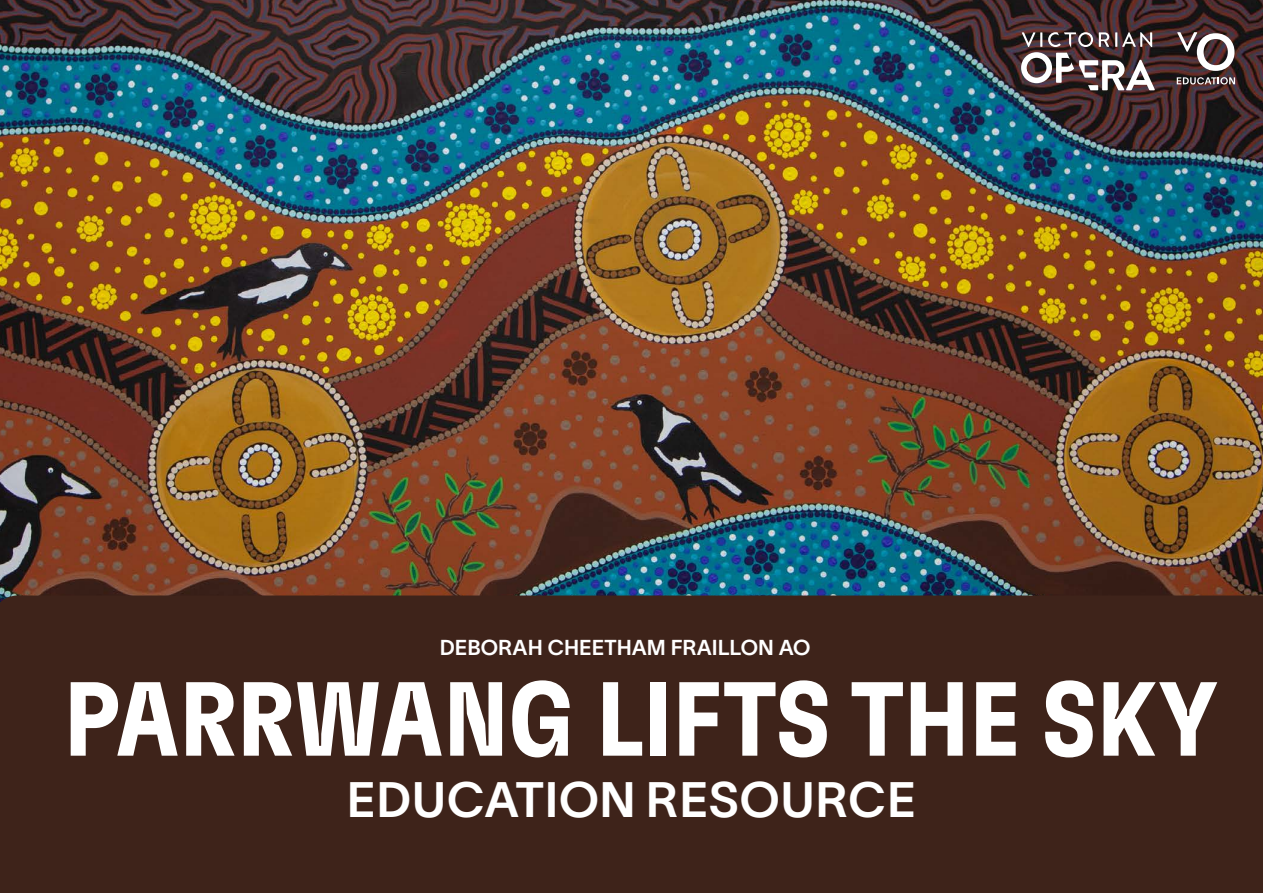
<style>
.page{position:relative;width:1263px;height:893px;background:#fff}
.page>*{position:absolute;margin:0;border:0;box-sizing:border-box;transform-origin:0 0}
.t1{font:700 condensed 105px "GT Flexa";color:#fff}
.t2{font:48.9px "TWK Lausanne 600";letter-spacing:.015em;color:#fff}
.t3{font:21.15px "TWK Lausanne 600";color:#fff}
</style>
<div class="page">
<img style="left:0;top:0;width:1263px;height:595px">
<div style="left:0;top:595px;width:1263px;height:298px;background:#3e231a"></div>
<svg style="left:1177px;top:77px;width:58px;height:8px"></svg>
<svg style="left:1177px;top:32px;width:57px;height:39px"></svg>
<img style="left:1021px;top:32px;width:134px;height:58px">
<p class="t3" style="left:440px;top:633px;width:372px">DEBORAH CHEETHAM FRAILLON AO</p>
<h1 class="t1" style="left:64px;top:655px;width:1156px">PARRWANG LIFTS THE SKY</h1>
<h2 class="t2" style="left:347px;top:765px;width:571px">EDUCATION RESOURCE</h2>
</div>
